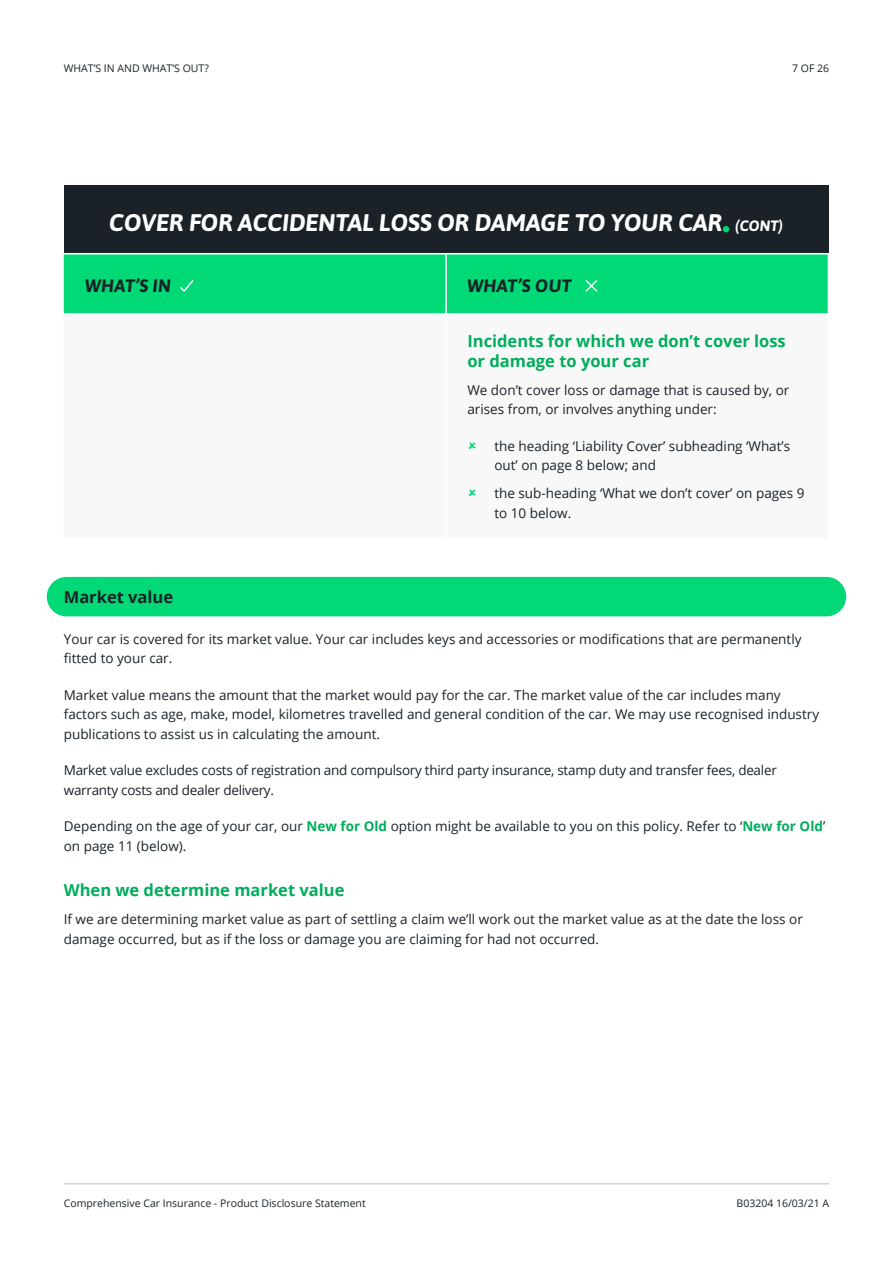
<style>
.page{position:relative;width:893px;height:1263px;background:#fff}
.page>*{position:absolute;margin:0;border:0;box-sizing:border-box;transform-origin:0 0}
.t1{font:italic 700 24px "Asap";letter-spacing:-.005em;color:#fff}
.t2{font:italic 700 18px "Asap";letter-spacing:.01em;color:#1a2227}
.t3{font:700 16.5px/19.8px "Open Sans";color:#00ad5c}
.t4{font:700 16.5px "Open Sans";color:#1a2227}
.t5{font:13.5px/19.5px "Open Sans";color:#1a2227}
.t6{font:13.5px/19.5px "Open Sans";letter-spacing:-.02em;color:#1a2227}
.t7{font:10.5px "Open Sans";color:#1a2227}
.s1{font-style:normal;color:#00d975}
.s2{font-size:15px}
.s3{font-weight:700;color:#00ad5c}
</style>
<div class="page">
<hr style="left:64px;top:1183px;width:765px;height:1px;background:#babdbe">
<div style="left:47px;top:577px;width:799px;height:39px;background:#00d975;border-radius:20px"></div>
<div style="left:64px;top:186px;width:764px;height:68px;background:#1a2227"></div>
<svg style="left:64px;top:313px;width:764px;height:1px"></svg>
<hr style="left:445px;top:313px;width:2px;height:225px;background:#fff">
<hr style="left:64px;top:253px;width:382px;height:1px;background:#fff">
<hr style="left:446px;top:253px;width:383px;height:1px;background:#fff">
<div style="left:64px;top:254px;width:764px;height:59px;background:#00d975"></div>
<p class="t7" style="left:64px;top:61px;width:147px">WHAT’S IN AND WHAT’S OUT?</p>
<p class="t7" style="left:792px;top:61px;width:39px">7 OF 26</p>
<h1 class="t1" style="left:109px;top:206px;width:675px">COVER FOR ACCIDENTAL LOSS OR DAMAGE TO YOUR CAR<span class="s1">•</span> <span class="s2">(CONT)</span></h1>
<h2 class="t2" style="left:85px;top:273px;width:88px">WHAT’S IN</h2>
<h2 class="t2" style="left:467px;top:273px;width:106px">WHAT’S OUT</h2>
<p class="t3" style="left:467px;top:331px;width:320px">Incidents for which we don’t cover loss or damage to your car</p>
<p class="t5" style="left:467px;top:380px;width:324px">We don’t cover loss or damage that is caused by, or arises from, or involves anything under:</p>
<p class="t5" style="left:494px;top:436px;width:297px">the heading ‘Liability Cover’ subheading ‘What’s out’ on page 8 below; and</p>
<p class="t5" style="left:494px;top:483px;width:312px">the sub-heading ‘What we don’t cover’ on pages 9 to 10 below.</p>
<p class="t4" style="left:64px;top:585px;width:111px">Market value</p>
<p class="t5" style="left:64px;top:629px;width:739px">Your car is covered for its market value. Your car includes keys and accessories or modifications that are permanently fitted to your car.</p>
<p class="t5" style="left:64px;top:685px;width:757px">Market value means the amount that the market would pay for the car. The market value of the car includes many factors such as age, make, model, kilometres travelled and general condition of the car. We may use recognised industry publications to assist us in calculating the amount.</p>
<p class="t6" style="left:64px;top:760px;width:714px">Market value excludes costs of registration and compulsory third party insurance, stamp duty and transfer fees, dealer warranty costs and dealer delivery.</p>
<p class="t5" style="left:64px;top:816px;width:763px">Depending on the age of your car, our <span class="s3">New for Old</span> option might be available to you on this policy. Refer to ‘<span class="s3">New for Old</span>’ on page 11 (below).</p>
<p class="t3" style="left:64px;top:880px;width:282px">When we determine market value</p>
<p class="t5" style="left:64px;top:909px;width:741px">If we are determining market value as part of settling a claim we’ll work out the market value as at the date the loss or damage occurred, but as if the loss or damage you are claiming for had not occurred.</p>
<p class="t7" style="left:64px;top:1196px;width:303px">Comprehensive Car Insurance - Product Disclosure Statement</p>
<p class="t7" style="left:736px;top:1196px;width:94px">B03204 16/03/21 A</p>
</div>
